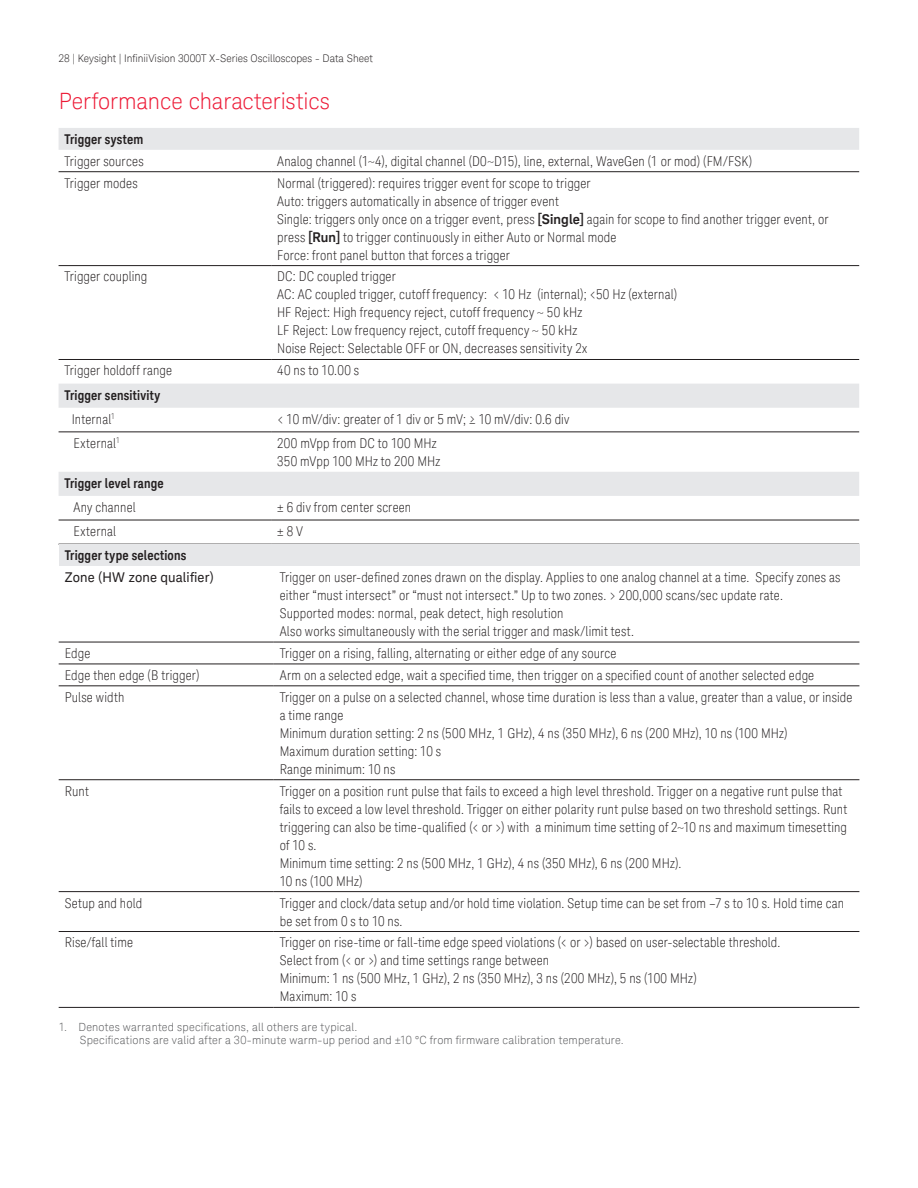
<style>
.page{position:relative;width:918px;height:1188px;background:#fff}
.page>*{position:absolute;margin:0;border:0;box-sizing:border-box;transform-origin:0 0}
.t1{font:300 22.5px "Keysight Sans";letter-spacing:-.005em;color:#ed1a36}
.t2{font:300 condensed 13.5px/18px "Keysight Sans";letter-spacing:.01em;color:#231f20}
.t3{font:700 13.5px "Keysight Sans Condensed";letter-spacing:.01em;color:#231f20}
.t4{font:13.5px "Keysight Sans";letter-spacing:.01em;color:#231f20}
.t5{font:300 11.25px/13.5px "Keysight Sans";letter-spacing:.02em;color:#57585a}
.t6{font:300 10.5px "Keysight Sans";color:#231f20}
.s1{font-weight:700;font-stretch:normal}
</style>
<div class="page">
<svg style="left:59px;top:128px;width:800px;height:368px"></svg>
<hr style="left:59px;top:520px;width:212px;height:1px;background:#231f20">
<hr style="left:271px;top:520px;width:588px;height:1px;background:#231f20">
<hr style="left:59px;top:432px;width:212px;height:1px;background:#231f20">
<hr style="left:271px;top:432px;width:588px;height:1px;background:#231f20">
<hr style="left:59px;top:171px;width:212px;height:1px;background:#231f20">
<hr style="left:271px;top:171px;width:588px;height:1px;background:#231f20">
<hr style="left:59px;top:265px;width:212px;height:1px;background:#231f20">
<hr style="left:271px;top:265px;width:588px;height:1px;background:#231f20">
<hr style="left:59px;top:359px;width:212px;height:1px;background:#231f20">
<hr style="left:271px;top:359px;width:588px;height:1px;background:#231f20">
<div style="left:59px;top:544px;width:800px;height:22px;background:#e6e7e9"></div>
<hr style="left:59px;top:642px;width:215px;height:1px;background:#231f20">
<hr style="left:274px;top:642px;width:585px;height:1px;background:#231f20">
<hr style="left:59px;top:664px;width:215px;height:1px;background:#231f20">
<hr style="left:274px;top:664px;width:585px;height:1px;background:#231f20">
<hr style="left:59px;top:686px;width:215px;height:1px;background:#231f20">
<hr style="left:274px;top:686px;width:585px;height:1px;background:#231f20">
<hr style="left:59px;top:779px;width:215px;height:1px;background:#231f20">
<hr style="left:274px;top:779px;width:585px;height:1px;background:#231f20">
<hr style="left:59px;top:891px;width:215px;height:1px;background:#231f20">
<hr style="left:274px;top:891px;width:585px;height:1px;background:#231f20">
<hr style="left:59px;top:931px;width:215px;height:1px;background:#231f20">
<hr style="left:274px;top:931px;width:585px;height:1px;background:#231f20">
<hr style="left:59px;top:1007px;width:215px;height:1px;background:#231f20">
<hr style="left:274px;top:1007px;width:585px;height:1px;background:#231f20">
<p class="t6" style="left:59px;top:52px;width:316px">28 | Keysight | Ini niiVision 3000T X-Series Oscilloscopes - Data Sheet</p>
<h1 class="t1" style="left:59px;top:87px;width:273px">Performance characteristics</h1>
<p class="t3" style="left:65px;top:131px;width:80px">Trigger system</p>
<p class="t2" style="left:65px;top:153px;width:81px">Trigger sources</p>
<p class="t2" style="left:277px;top:153px;width:476px">Analog channel (1~4), digital channel (D0~D15), line, external, WaveGen (1 or mod) (FM/FSK)</p>
<p class="t2" style="left:65px;top:175px;width:75px">Trigger modes</p>
<p class="t2" style="left:277px;top:175px;width:553px">Normal (triggered): requires trigger event for scope to trigger<br>Auto: triggers automatically in absence of trigger event<br>Single: triggers only once on a trigger event, press <span class="s1">[Single]</span> again for scope to i nd another trigger event, or press <span class="s1">[Run]</span> to trigger continuously in either Auto or Normal mode<br>Force: front panel button that forces a trigger</p>
<p class="t2" style="left:65px;top:269px;width:84px">Trigger coupling</p>
<p class="t2" style="left:277px;top:269px;width:402px">DC: DC coupled trigger<br>AC: AC coupled trigger, cutoff frequency: &lt; 10 Hz (internal); &lt;50 Hz (external)<br>HF Reject: High frequency reject, cutoff frequency ~ 50 kHz<br>LF Reject: Low frequency reject, cutoff frequency ~ 50 kHz<br>Noise Reject: Selectable OFF or ON, decreases sensitivity 2x</p>
<p class="t2" style="left:65px;top:363px;width:109px">Trigger holdoff range</p>
<p class="t2" style="left:277px;top:363px;width:84px">40 ns to 10.00 s</p>
<p class="t3" style="left:65px;top:389px;width:97px">Trigger sensitivity</p>
<p class="t2" style="left:72px;top:411px;width:45px">Internal<sup>1</sup></p>
<p class="t2" style="left:277px;top:410px;width:294px">&lt; 10 mV/div: greater of 1 div or 5 mV; ≥ 10 mV/div: 0.6 div</p>
<p class="t2" style="left:74px;top:435px;width:48px">External<sup>1</sup></p>
<p class="t2" style="left:277px;top:435px;width:165px">200 mVpp from DC to 100 MHz<br>350 mVpp 100 MHz to 200 MHz</p>
<p class="t3" style="left:65px;top:475px;width:101px">Trigger level range</p>
<p class="t2" style="left:74px;top:499px;width:64px">Any channel</p>
<p class="t2" style="left:277px;top:498px;width:136px">± 6 div from center screen</p>
<p class="t2" style="left:74px;top:523px;width:44px">External</p>
<p class="t2" style="left:277px;top:522px;width:27px">± 8 V</p>
<p class="t3" style="left:65px;top:547px;width:123px">Trigger type selections</p>
<p class="t4" style="left:65px;top:569px;width:150px">Zone (HW zone qualiier)</p>
<p class="t2" style="left:280px;top:568px;width:562px">Trigger on user-dei ned zones drawn on the display. Applies to one analog channel at a time. Specify zones as either “must intersect” or “must not intersect.” Up to two zones. &gt; 200,000 scans/sec update rate.<br>Supported modes: normal, peak detect, high resolution<br>Also works simultaneously with the serial trigger and mask/limit test.</p>
<p class="t2" style="left:65px;top:645px;width:27px">Edge</p>
<p class="t2" style="left:280px;top:645px;width:338px">Trigger on a rising, falling, alternating or either edge of any source</p>
<p class="t2" style="left:65px;top:667px;width:136px">Edge then edge (B trigger)</p>
<p class="t2" style="left:280px;top:666px;width:536px">Arm on a selected edge, wait a speciied time, then trigger on a speciied count of another selected edge</p>
<p class="t2" style="left:65px;top:689px;width:61px">Pulse width</p>
<p class="t2" style="left:280px;top:689px;width:574px">Trigger on a pulse on a selected channel, whose time duration is less than a value, greater than a value, or inside a time range<br>Minimum duration setting: 2 ns (500 MHz, 1 GHz), 4 ns (350 MHz), 6 ns (200 MHz), 10 ns (100 MHz)<br>Maximum duration setting: 10 s<br>Range minimum: 10 ns</p>
<p class="t2" style="left:65px;top:783px;width:26px">Runt</p>
<p class="t2" style="left:280px;top:783px;width:569px">Trigger on a position runt pulse that fails to exceed a high level threshold. Trigger on a negative runt pulse that fails to exceed a low level threshold. Trigger on either polarity runt pulse based on two threshold settings. Runt triggering can also be time-qualiied (&lt; or &gt;) with a minimum time setting of 2~10 ns and maximum timesetting of 10 s.<br>Minimum time setting: 2 ns (500 MHz, 1 GHz), 4 ns (350 MHz), 6 ns (200 MHz).<br>10 ns (100 MHz)</p>
<p class="t2" style="left:65px;top:895px;width:79px">Setup and hold</p>
<p class="t2" style="left:280px;top:895px;width:566px">Trigger and clock/data setup and/or hold time violation. Setup time can be set from –7 s to 10 s. Hold time can be set from 0 s to 10 ns.</p>
<p class="t2" style="left:65px;top:935px;width:70px">Rise/fall time</p>
<p class="t2" style="left:280px;top:935px;width:502px">Trigger on rise-time or fall-time edge speed violations (&lt; or &gt;) based on user-selectable threshold.<br>Select from (&lt; or &gt;) and time settings range between<br>Minimum: 1 ns (500 MHz, 1 GHz), 2 ns (350 MHz), 3 ns (200 MHz), 5 ns (100 MHz)<br>Maximum: 10 s</p>
<p class="t5" style="left:80px;top:1020px;width:545px;text-indent:-21px">1. Denotes warranted speciications, all others are typical.<br>Speciications are valid after a 30-minute warm-up period and ±10 °C from i rmware calibration temperature.</p>
</div>
